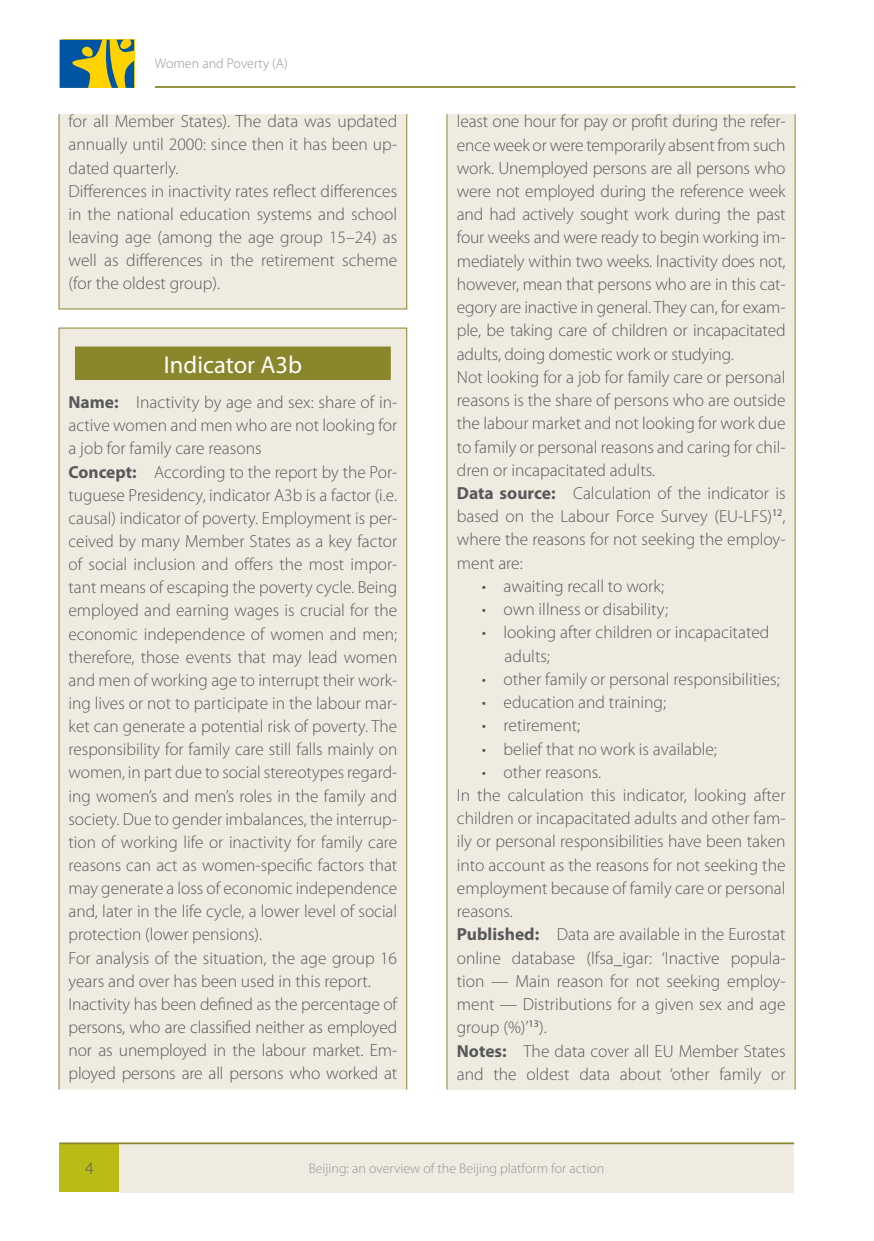
<style>
.page{position:relative;width:874px;height:1241px;background:#fff}
.page>*{position:absolute;margin:0;border:0;box-sizing:border-box;transform-origin:0 0}
.Pealkiri_title3{font:24.5px "Myriad Pro";color:#fff}
.Tavaline_bodytext_fr{font:300 17.5px/23.1px "Myriad Pro";color:#58595b;text-align:justify}
.List_Bulet_frame{font:300 17.5px/23.3px "Myriad Pro";color:#58595b}
.t1{font:300 14px "Myriad Pro";color:#939598}
.s1{font-weight:700}
</style>
<div class="page">
<div style="left:119px;top:1143px;width:674px;height:48px;background:#efebe1"></div>
<div style="left:60px;top:1143px;width:59px;height:48px;background:#b9bc17"></div>
<hr style="left:60px;top:1142px;width:733px;height:1px;background:#8a862c">
<hr style="left:155px;top:86px;width:640px;height:2px;background:#8a862c">
<svg style="left:60px;top:40px;width:74px;height:48px;background:#778e57"></svg>
<div style="left:447px;top:114px;width:347px;height:975px;background:#efebe1"></div>
<hr style="left:794px;top:114px;width:1px;height:975px;background:#8a862c">
<hr style="left:446px;top:114px;width:1px;height:975px;background:#8a862c">
<div style="left:59px;top:327px;width:348px;height:762px;background:#efebe1;border:1px solid #8a862c"></div>
<div style="left:59px;top:114px;width:348px;height:195px;background:#efebe1"></div>
<div style="left:75px;top:346px;width:315px;height:34px;background:#8a862c"></div>
<p class="t1" style="left:155px;top:56px;width:134px">Women and Poverty (A)</p>
<p class="Tavaline_bodytext_fr" style="left:68px;top:110px;width:330px">for all Member States). The data was updated annually until 2000: since then it has been up&shy;dated quarterly.</p>
<p class="Tavaline_bodytext_fr" style="left:68px;top:180px;width:330px">Differences in inactivity rates reflect differences in the national education systems and school leaving age (among the age group 15–24) as well as differences in the retirement scheme (for the oldest group).</p>
<p class="Pealkiri_title3" style="left:164px;top:349px;width:140px">Indicator A3b</p>
<p class="Tavaline_bodytext_fr" style="left:68px;top:391px;width:330px"><span class="s1">Name:</span> Inactivity by age and sex: share of in&shy;active women and men who are not looking for a job for family care reasons</p>
<p class="Tavaline_bodytext_fr" style="left:68px;top:460px;width:330px"><span class="s1">Concept:</span> According to the report by the Por&shy;tuguese Presidency, indicator A3b is a factor (i.e. causal) indicator of poverty. Employment is per&shy;ceived by many Member States as a key factor of social inclusion and offers the most impor&shy;tant means of escaping the poverty cycle. Being employed and earning wages is crucial for the economic independence of women and men; therefore, those events that may lead women and men of working age to interrupt their work&shy;ing lives or not to participate in the labour mar&shy;ket can generate a potential risk of poverty. The responsibility for family care still falls mainly on women, in part due to social stereotypes regard&shy;ing women’s and men’s roles in the family and society. Due to gender imbalances, the interrup&shy;tion of working life or inactivity for family care reasons can act as women-specific factors that may generate a loss of economic independence and, later in the life cycle, a lower level of social protection (lower pensions).</p>
<p class="Tavaline_bodytext_fr" style="left:68px;top:946px;width:330px">For analysis of the situation, the age group 16 years and over has been used in this report.</p>
<p class="Tavaline_bodytext_fr" style="left:68px;top:992px;width:330px">Inactivity has been defined as the percentage of persons, who are classified neither as employed nor as unemployed in the labour market. Em&shy;ployed persons are all persons who worked at</p>
<p class="Tavaline_bodytext_fr" style="left:456px;top:110px;width:330px">least one hour for pay or profit during the refer&shy;ence week or were temporarily absent from such work. Unemployed persons are all persons who were not employed during the reference week and had actively sought work during the past four weeks and were ready to begin working im&shy;mediately within two weeks. Inactivity does not, however, mean that persons who are in this cat&shy;egory are inactive in general. They can, for exam&shy;ple, be taking care of children or incapacitated adults, doing domestic work or studying.</p>
<p class="Tavaline_bodytext_fr" style="left:456px;top:365px;width:330px">Not looking for a job for family care or personal reasons is the share of persons who are outside the labour market and not looking for work due to family or personal reasons and caring for chil&shy;dren or incapacitated adults.</p>
<p class="Tavaline_bodytext_fr" style="left:456px;top:481px;width:330px"><span class="s1">Data source:</span> Calculation of the indicator is based on the Labour Force Survey (EU-LFS)<sup>12</sup>, where the reasons for not seeking the employ&shy;ment are:</p>
<p class="List_Bulet_frame" style="left:481px;top:574px;width:184px">• awaiting recall to work;</p>
<p class="List_Bulet_frame" style="left:481px;top:598px;width:188px">• own illness or disability;</p>
<p class="List_Bulet_frame" style="left:504px;top:621px;width:266px;text-indent:-23px">• looking after children or incapacitated adults;</p>
<p class="List_Bulet_frame" style="left:481px;top:667px;width:299px">• other family or personal responsibilities;</p>
<p class="List_Bulet_frame" style="left:481px;top:690px;width:186px">• education and training;</p>
<p class="List_Bulet_frame" style="left:481px;top:714px;width:100px">• retirement;</p>
<p class="List_Bulet_frame" style="left:481px;top:737px;width:237px">• belief that no work is available;</p>
<p class="List_Bulet_frame" style="left:481px;top:760px;width:121px">• other reasons.</p>
<p class="Tavaline_bodytext_fr" style="left:456px;top:783px;width:330px">In the calculation this indicator, looking after children or incapacitated adults and other fam&shy;ily or personal responsibilities have been taken into account as the reasons for not seeking the employment because of family care or personal reasons.</p>
<p class="Tavaline_bodytext_fr" style="left:456px;top:923px;width:330px"><span class="s1">Published:</span> Data are available in the Eurostat online database (lfsa_igar: ‘Inactive popula&shy;tion — Main reason for not seeking employ&shy;ment — Distributions for a given sex and age group (%)’<sup>13</sup>).</p>
<p class="Tavaline_bodytext_fr" style="left:456px;top:1039px;width:330px"><span class="s1">Notes:</span> The data cover all EU Member States and the oldest data about ‘other family or</p>
<p class="Tavaline_bodytext_fr" style="left:85px;top:1157px;width:10px">4</p>
<p class="t1" style="left:308px;top:1160px;width:297px">Beijing: an overview of the Beijing platform for action</p>
</div>
